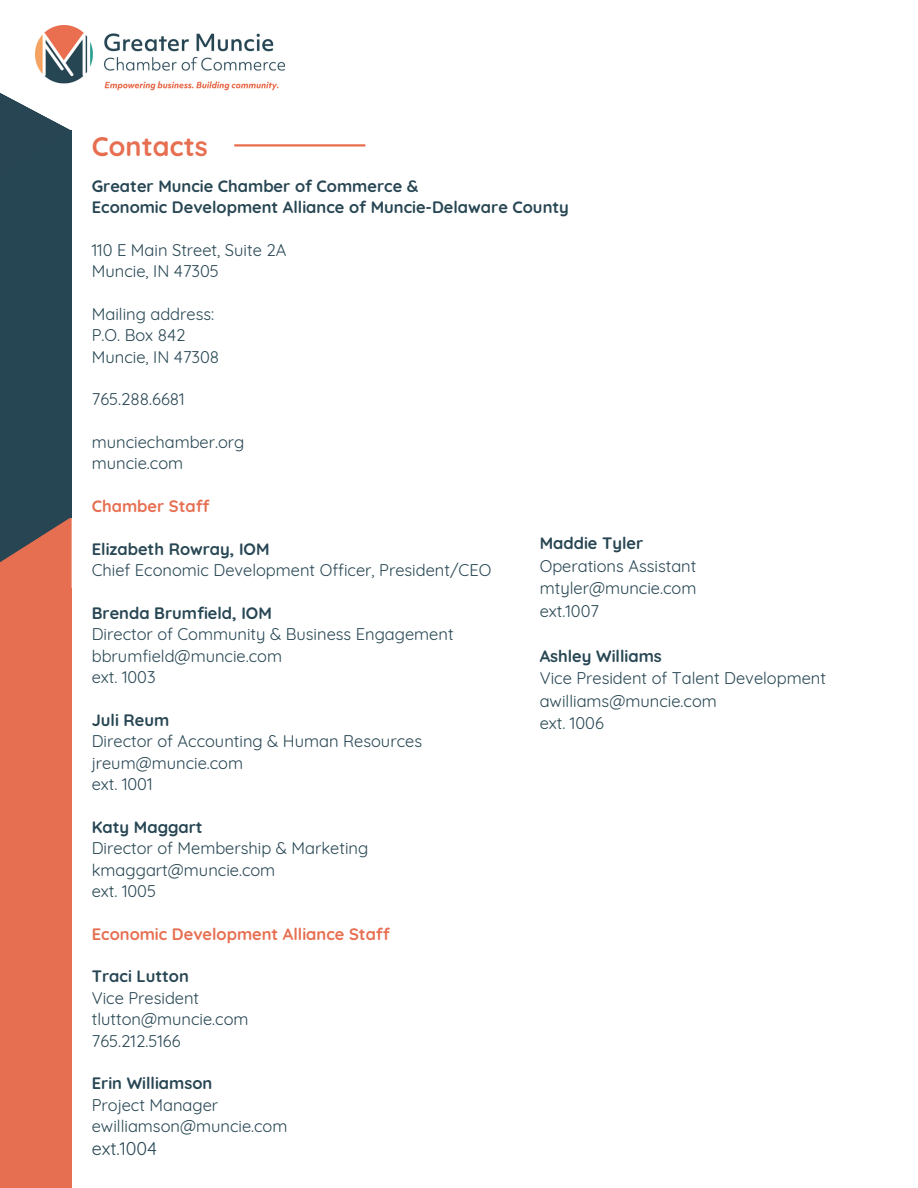
<style>
.page{position:relative;width:918px;height:1188px;background:#fff}
.page>*{position:absolute;margin:0;border:0;box-sizing:border-box;transform-origin:0 0}
.t1{font:700 27px "Quicksand";letter-spacing:.005em;color:#e76f51}
.t2{font:18px "Quicksand";color:#274653}
.t3{font:16.5px "Quicksand";color:#274653}
.t4{font:700 16.5px/21.3px "Quicksand";color:#274653}
.t5{font:700 16.5px "Quicksand";color:#e76f51}
</style>
<div class="page">
<img style="left:36px;top:25px;width:248px;height:66px">
<div style="left:0;top:588px;width:72px;height:600px;background:#e76f51"></div>
<svg style="left:0;top:518px;width:72px;height:70px;background:#ac6252"></svg>
<div style="left:0;top:130px;width:72px;height:388px;background:#274653"></div>
<svg style="left:0;top:79px;width:71px;height:51px"></svg>
<hr style="left:234px;top:144px;width:131px;height:3px;background:#e86e4f">
<p class="t1" style="left:92px;top:129px;width:118px">Contacts</p>
<p class="t4" style="left:92px;top:175px;width:479px">Greater Muncie Chamber of Commerce &amp;<br>Economic Development Alliance of Muncie-Delaware County</p>
<h1 class="t3" style="left:92px;top:239px;width:196px">110 E Main Street, Suite 2A</h1>
<p class="t3" style="left:92px;top:261px;width:129px">Muncie, IN 47305</p>
<h2 class="t3" style="left:92px;top:303px;width:124px">Mailing address:</h2>
<p class="t3" style="left:92px;top:325px;width:95px">P.O. Box 842</p>
<p class="t3" style="left:92px;top:346px;width:129px">Muncie, IN 47308</p>
<p class="t3" style="left:92px;top:389px;width:94px">765.288.6681</p>
<p class="t3" style="left:92px;top:432px;width:154px">munciechamber.org</p>
<p class="t3" style="left:92px;top:453px;width:93px">muncie.com</p>
<p class="t5" style="left:92px;top:496px;width:119px">Chamber Staff</p>
<p class="t4" style="left:92px;top:538px;width:179px">Elizabeth Rowray, IOM</p>
<p class="t3" style="left:92px;top:560px;width:401px">Chief Economic Development Officer, President/CEO</p>
<h2 class="t4" style="left:92px;top:602px;width:182px">Brenda Brumfield, IOM</h2>
<p class="t3" style="left:92px;top:624px;width:363px">Director of Community &amp; Business Engagement</p>
<p class="t3" style="left:92px;top:645px;width:192px">bbrumfield@muncie.com</p>
<p class="t3" style="left:92px;top:667px;width:65px">ext. 1003</p>
<p class="t4" style="left:92px;top:709px;width:79px">Juli Reum</p>
<p class="t3" style="left:92px;top:731px;width:332px">Director of Accounting &amp; Human Resources</p>
<p class="t3" style="left:92px;top:752px;width:153px">jreum@muncie.com</p>
<p class="t3" style="left:92px;top:774px;width:62px">ext. 1001</p>
<p class="t4" style="left:92px;top:816px;width:112px">Katy Maggart</p>
<p class="t3" style="left:92px;top:838px;width:278px">Director of Membership &amp; Marketing</p>
<p class="t3" style="left:92px;top:859px;width:185px">kmaggart@muncie.com</p>
<p class="t3" style="left:92px;top:880px;width:66px">ext. 1005</p>
<p class="t5" style="left:92px;top:923px;width:299px">Economic Development Alliance Staff</p>
<p class="t4" style="left:92px;top:966px;width:99px">Traci Lutton</p>
<p class="t3" style="left:92px;top:987px;width:109px">Vice President</p>
<h2 class="t3" style="left:92px;top:1009px;width:158px">tlutton@muncie.com</h2>
<p class="t3" style="left:92px;top:1030px;width:90px">765.212.5166</p>
<p class="t4" style="left:92px;top:1072px;width:122px">Erin Williamson</p>
<p class="t3" style="left:92px;top:1094px;width:128px">Project Manager</p>
<p class="t3" style="left:92px;top:1116px;width:197px">ewilliamson@muncie.com</p>
<p class="t2" style="left:92px;top:1137px;width:67px">ext.1004</p>
<p class="t4" style="left:540px;top:533px;width:105px">Maddie Tyler</p>
<p class="t3" style="left:540px;top:555px;width:158px">Operations Assistant</p>
<p class="t3" style="left:540px;top:578px;width:158px">mtyler@muncie.com</p>
<p class="t3" style="left:540px;top:600px;width:61px">ext.1007</p>
<p class="t4" style="left:540px;top:645px;width:124px">Ashley Williams</p>
<p class="t3" style="left:540px;top:668px;width:288px">Vice President of Talent Development</p>
<p class="t3" style="left:540px;top:690px;width:179px">awilliams@muncie.com</p>
<p class="t3" style="left:540px;top:713px;width:66px">ext. 1006</p>
</div>
